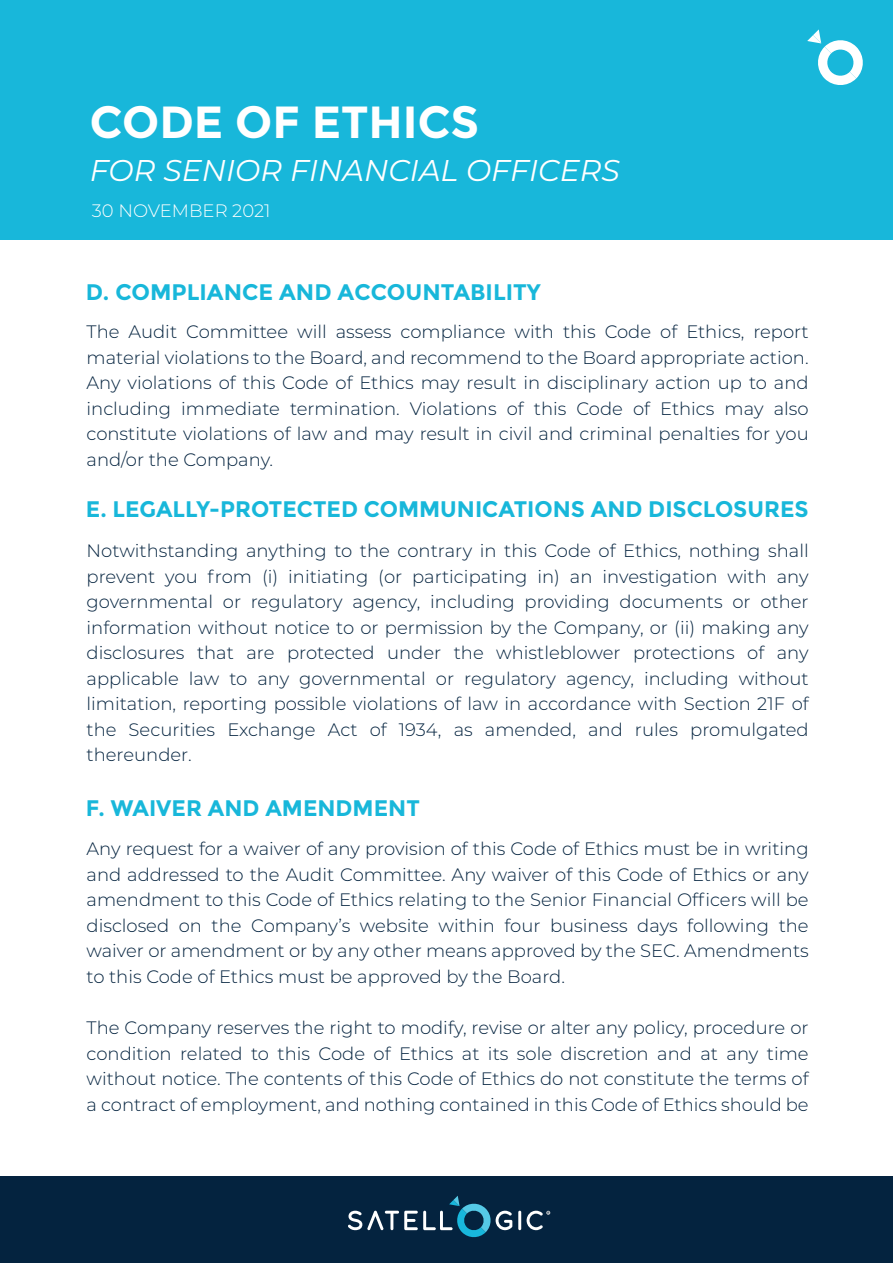
<style>
.page{position:relative;width:893px;height:1263px;background:#fff}
.page>*{position:absolute;margin:0;border:0;box-sizing:border-box;transform-origin:0 0}
.t1{font:700 45px "Montserrat";color:#fff}
.t2{font:italic 30px "Montserrat";color:#fff}
.t3{font:700 22.5px "Montserrat";color:#18b7da}
.t4{font:300 18px/25.5px "Montserrat";color:#04233f;text-align:justify}
.t5{font:300 18px "Montserrat";color:#fff}
</style>
<div class="page">
<div style="left:0;top:0;width:893px;height:240px;background:#18b7da"></div>
<div style="left:0;top:1176px;width:893px;height:87px;background:#04233f"></div>
<svg style="left:348px;top:1196px;width:202px;height:42px"></svg>
<svg style="left:807px;top:29px;width:56px;height:56px"></svg>
<h1 class="t1" style="left:90px;top:95px;width:391px">CODE OF ETHICS</h1>
<h2 class="t2" style="left:90px;top:150px;width:532px">FOR SENIOR FINANCIAL OFFICERS</h2>
<p class="t5" style="left:92px;top:198px;width:180px">30 NOVEMBER 2021</p>
<p class="t3" style="left:86px;top:278px;width:456px">D. COMPLIANCE AND ACCOUNTABILITY</p>
<p class="t4" style="left:87px;top:318px;width:724px">The Audit Committee will assess compliance with this Code of Ethics, report material violations to the Board, and recommend to the Board appropriate action.<br>Any violations of this Code of Ethics may result in disciplinary action up to and including immediate termination. Violations of this Code of Ethics may also constitute violations of law and may result in civil and criminal penalties for you and/or the Company.</p>
<p class="t3" style="left:86px;top:496px;width:724px">E. LEGALLY-PROTECTED COMMUNICATIONS AND DISCLOSURES</p>
<p class="t4" style="left:87px;top:538px;width:724px">Notwithstanding anything to the contrary in this Code of Ethics, nothing shall prevent you from (i) initiating (or participating in) an investigation with any governmental or regulatory agency, including providing documents or other information without notice to or permission by the Company, or (ii) making any disclosures that are protected under the whistleblower protections of any applicable law to any governmental or regulatory agency, including without limitation, reporting possible violations of law in accordance with Section 21F of the Securities Exchange Act of 1934, as amended, and rules promulgated thereunder.</p>
<p class="t3" style="left:86px;top:794px;width:335px">F. WAIVER AND AMENDMENT</p>
<p class="t4" style="left:87px;top:836px;width:724px">Any request for a waiver of any provision of this Code of Ethics must be in writing and addressed to the Audit Committee. Any waiver of this Code of Ethics or any amendment to this Code of Ethics relating to the Senior Financial Officers will be disclosed on the Company’s website within four business days following the waiver or amendment or by any other means approved by the SEC. Amendments to this Code of Ethics must be approved by the Board.</p>
<p class="t4" style="left:87px;top:1014px;width:724px">The Company reserves the right to modify, revise or alter any policy, procedure or condition related to this Code of Ethics at its sole discretion and at any time without notice. The contents of this Code of Ethics do not constitute the terms of a contract of employment, and nothing contained in this Code of Ethics should be</p>
</div>
